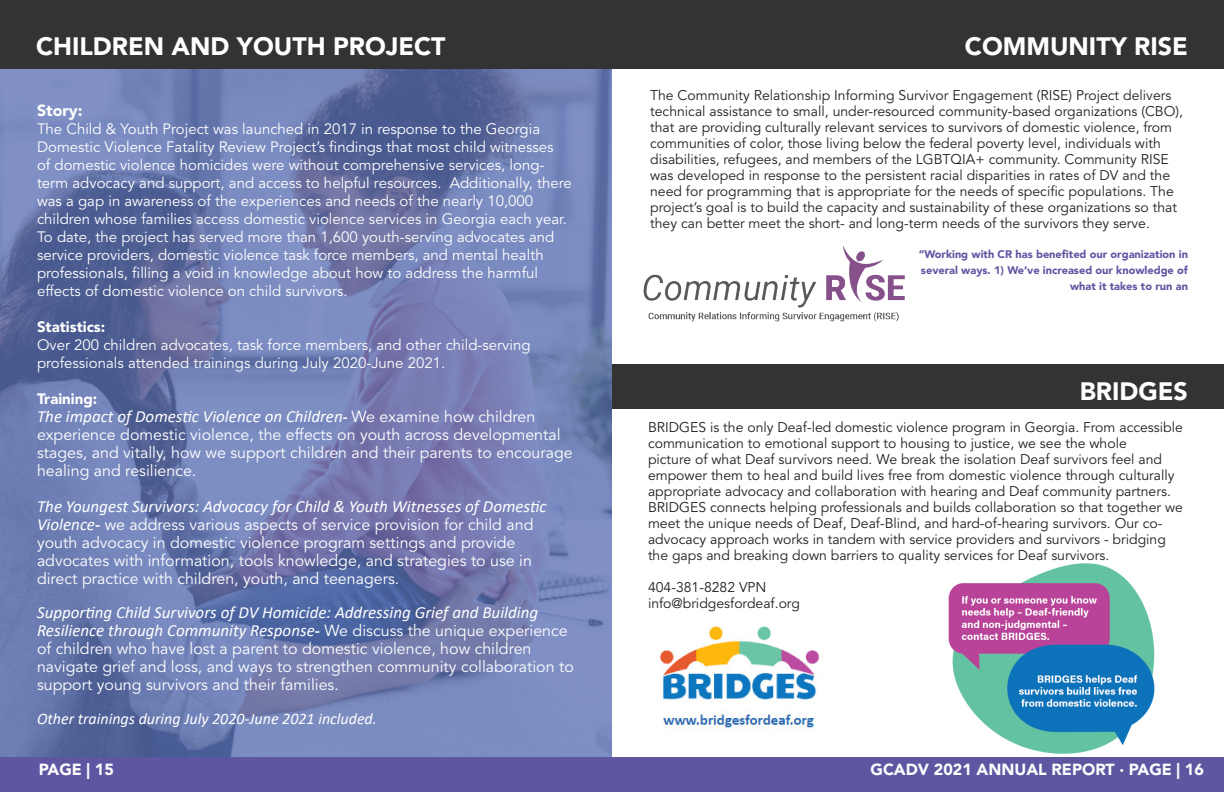
<style>
.page{position:relative;width:1224px;height:792px;background:#fff}
.page>*{position:absolute;margin:0;border:0;box-sizing:border-box;transform-origin:0 0}
.t1{font:900 25px "Avenir LT Std";color:#fff}
.Avenir_Body_15{font:italic 17px/18px "Calibri";color:#fff}
.Avenir_Body_15-2{font:16px/18px "Avenir LT Std";color:#fff}
.t2{font:900 16px "Avenir LT Std";color:#fcfdfd}
.Purple_italiic{font:italic 16px "Calibri";color:#fff}
.t3{font:900 16px "Avenir LT Std";color:#fcfcfc}
.Baby_Heading_14{font:900 16px "Avenir LT Std";color:#fff}
.Avenir_Body_15-3{font:15px/18px "Avenir LT Std";color:#fff}
.Avenir_Body_15-4{font:900 15px "Avenir LT Std";color:#fff}
.Avenir_Body_15-5{font:14px/16px "Avenir LT Std";color:#231f20}
.Avenir_Body_15-6{font:900 11px/16px "Avenir LT Std";color:#5f56a2;text-align:right}
.s1{font-weight:900}
.s2{font-weight:700;font-style:normal;font-size:16px}
.s3{font-family:"Avenir LT Std";font-style:normal;font-size:16px}
.s4{font-family:"Calibri";font-style:italic;font-size:17px}
.s5{font-family:"Calibri";font-weight:700;font-size:17px}
.s6{font-weight:700;font-style:normal}
</style>
<div class="page">
<img style="left:643px;top:246px;width:262px;height:76px">
<div style="left:596px;top:365px;width:628px;height:44px;background:#323332"></div>
<img style="left:0;top:68px;width:611px;height:689px">
<img style="left:948px;top:563px;width:207px;height:191px">
<div style="left:0;top:0;width:1224px;height:68px;background:#323332"></div>
<div style="left:0;top:757px;width:1224px;height:35px;background:#5f56a2"></div>
<img style="left:660px;top:626px;width:160px;height:104px">
<p class="t1" style="left:36px;top:31px;width:411px">CHILDREN AND YOUTH PROJECT</p>
<p class="t1" style="left:965px;top:31px;width:225px">COMMUNITY RISE</p>
<p class="Baby_Heading_14" style="left:37px;top:101px;width:47px">Story:</p>
<p class="Avenir_Body_15-3" style="left:37px;top:120px;width:536px">The Child &amp; Youth Project was launched in 2017 in response to the Georgia Domestic Violence Fatality Review Project’s findings that most child witnesses<br>of domestic violence homicides were without comprehensive services, long&shy;term advocacy and support, and access to helpful resources. Additionally, there was a gap in awareness of the experiences and needs of the nearly 10,000 children whose families access domestic violence services in Georgia each year.<br>To date, the project has served more than 1,600 youth-serving advocates and service providers, domestic violence task force members, and mental health professionals, filling a void in knowledge about how to address the harmful effects of domestic violence on child survivors.</p>
<p class="Avenir_Body_15-3" style="left:37px;top:318px;width:495px"><span class="s1">Statistics:<br></span>Over 200 children advocates, task force members, and other child-serving professionals attended trainings during July 2020-June 2021.</p>
<p class="Avenir_Body_15-4" style="left:37px;top:389px;width:62px">Training:</p>
<p class="Avenir_Body_15" style="left:37px;top:406px;width:500px">The impact of Domestic Violence on Children<span class="s2">-</span> <span class="s3">We examine how children</span></p>
<p class="Avenir_Body_15-2" style="left:37px;top:426px;width:537px">experience domestic violence, the effects on youth across developmental stages, and vitally, how we support children and their parents to encourage healing and resilience.</p>
<p class="Avenir_Body_15" style="left:37px;top:496px;width:511px">The Youngest Survivors: Advocacy for Child &amp; Youth Witnesses of Domestic</p>
<p class="Avenir_Body_15-2" style="left:37px;top:516px;width:498px"><span class="s4">Violence</span><span class="s5">-</span> we address various aspects of service provision for child and youth advocacy in domestic violence program settings and provide advocates with information, tools knowledge, and strategies to use in direct practice with children, youth, and teenagers.</p>
<p class="Avenir_Body_15" style="left:37px;top:602px;width:532px">Supporting Child Survivors of DV Homicide: Addressing Grief and Building<br>Resilience through Community Response<span class="s6">-</span> <span class="s3">We discuss the unique experience</span></p>
<p class="Avenir_Body_15-2" style="left:37px;top:640px;width:538px">of children who have lost a parent to domestic violence, how children navigate grief and loss, and ways to strengthen community collaboration to support young survivors and their families.</p>
<p class="Purple_italiic" style="left:37px;top:707px;width:341px">Other trainings during July 2020-June 2021 included.</p>
<p class="t3" style="left:39px;top:760px;width:76px">PAGE | 15</p>
<p class="Avenir_Body_15-5" style="left:650px;top:88px;width:534px">The Community Relationship Informing Survivor Engagement (RISE) Project delivers technical assistance to small, under-resourced community-based organizations (CBO), that are providing culturally relevant services to survivors of domestic violence, from communities of color, those living below the federal poverty level, individuals with disabilities, refugees, and members of the LGBTQIA+ community. Community RISE was developed in response to the persistent racial disparities in rates of DV and the need for programming that is appropriate for the needs of specific populations. The project’s goal is to build the capacity and sustainability of these organizations so that they can better meet the short- and long-term needs of the survivors they serve.</p>
<p class="Avenir_Body_15-6" style="left:919px;top:246px;width:271px">“Working with CR has benefited our organization in several ways. 1) We’ve increased our knowledge of what it takes to run an</p>
<p class="t1" style="left:1080px;top:376px;width:110px">BRIDGES</p>
<p class="Avenir_Body_15-5" style="left:648px;top:420px;width:536px">BRIDGES is the only Deaf-led domestic violence program in Georgia. From accessible communication to emotional support to housing to justice, we see the whole<br>picture of what Deaf survivors need. We break the isolation Deaf survivors feel and empower them to heal and build lives free from domestic violence through culturally appropriate advocacy and collaboration with hearing and Deaf community partners.<br>BRIDGES connects helping professionals and builds collaboration so that together we meet the unique needs of Deaf, Deaf-Blind, and hard-of-hearing survivors. Our co&shy;advocacy approach works in tandem with service providers and survivors - bridging the gaps and breaking down barriers to quality services for Deaf survivors.</p>
<p class="Avenir_Body_15-5" style="left:648px;top:580px;width:120px">404-381-8282 VPN</p>
<p class="Avenir_Body_15-5" style="left:648px;top:596px;width:153px">info@bridgesfordeaf.org</p>
<p class="t2" style="left:855px;top:759px;width:335px">GCADV 2021 ANNUAL REPORT · PAGE | 16</p>
<p class="t2" style="left:871px;top:759px;width:335px">GCADV 2021 ANNUAL REPORT · PAGE | 16</p>
</div>
